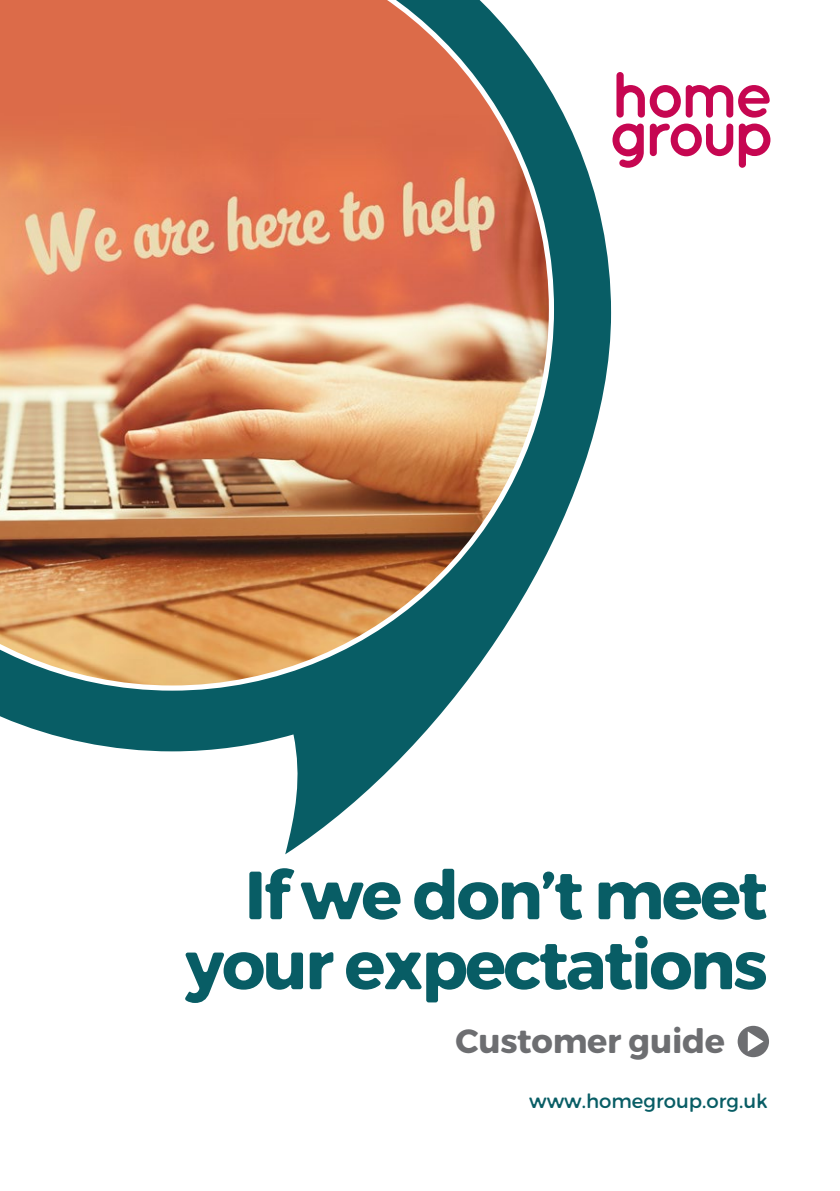
<style>
.page{position:relative;width:840px;height:1191px;background:#fff}
.page>*{position:absolute;margin:0;border:0;box-sizing:border-box;transform-origin:0 0}
.t1{font:68px/70px "Trueno Round Bd";letter-spacing:-.04em;color:#085d65;text-align:right}
.t2{font:33.6px "Trueno Round Bd";letter-spacing:-.01em;color:#6d6e71}
.t3{font:19.6px "Trueno Round";color:#085d65}
</style>
<div class="page">
<svg style="left:737px;top:1025px;width:31px;height:32px"></svg>
<svg style="left:616px;top:72px;width:153px;height:46px"></svg>
<svg style="left:612px;top:124px;width:31px;height:44px"></svg>
<svg style="left:738px;top:124px;width:32px;height:44px"></svg>
<svg style="left:649px;top:124px;width:83px;height:32px"></svg>
<svg style="left:0;top:95px;width:610px;height:759px"></svg>
<img style="left:0;top:0;width:553px;height:690px">
<p class="t1" style="left:185px;top:861px;width:584px">If we don’t meet your expectations</p>
<p class="t2" style="left:455px;top:1020px;width:271px">Customer guide</p>
<p class="t3" style="left:529px;top:1089px;width:240px">www.homegroup.org.uk</p>
</div>
